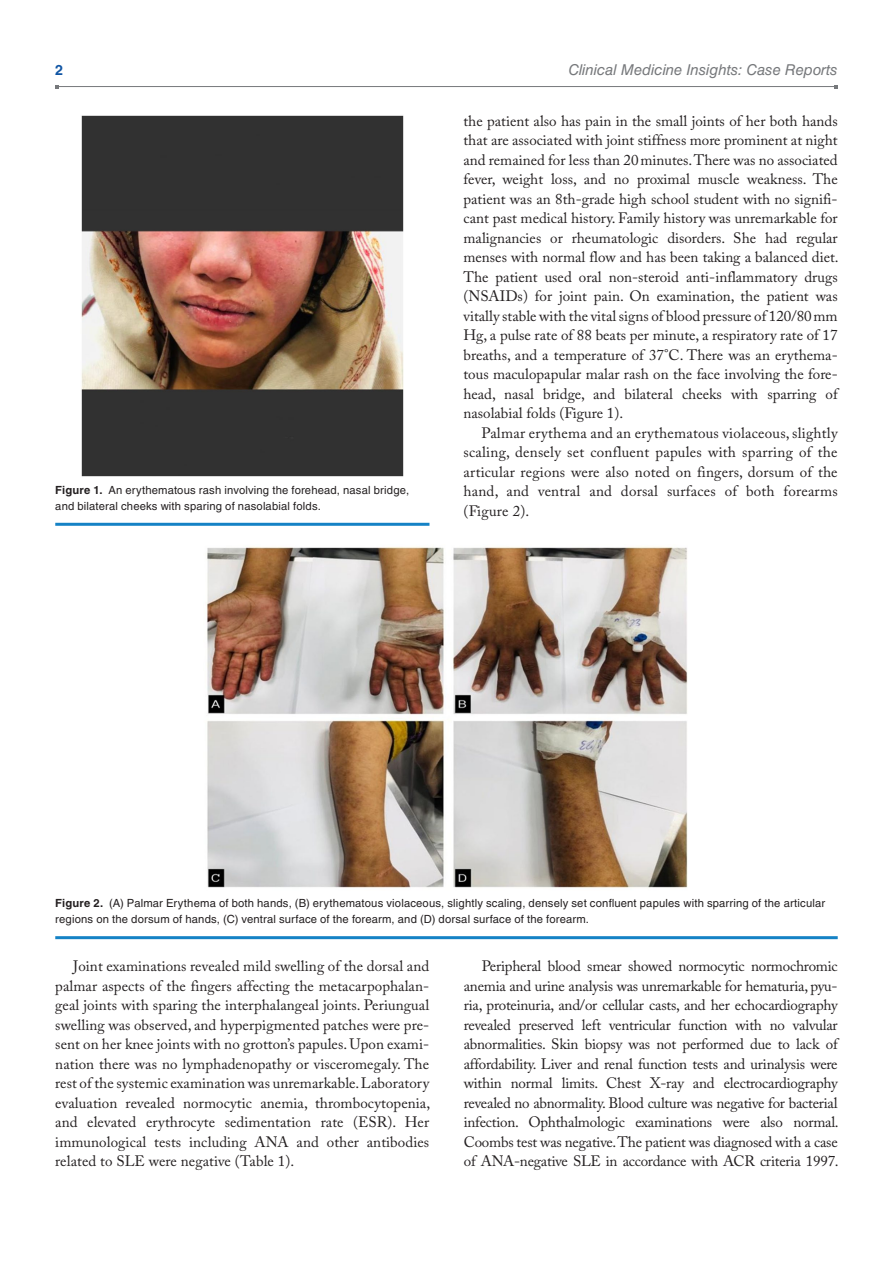
<style>
.page{position:relative;width:893px;height:1263px;background:#fff}
.page>*{position:absolute;margin:0;border:0;box-sizing:border-box;transform-origin:0 0}
.t1{font:15px/19.5px "Adobe Caslon Pro";color:#231f20;text-align:justify}
.t2{font:italic 15px "Helvetica LT Std";letter-spacing:-.005em;color:#76787b}
.t3{font:700 14.25px "Helvetica LT Std";color:#1055a4}
.t4{font:11.25px/16.5px "Helvetica LT Std";letter-spacing:.015em;color:#231f20}
.s1{font-weight:700}
</style>
<div class="page">
<hr style="left:57px;top:86px;width:779px;height:1px;background:#76787b">
<hr style="left:55px;top:523px;width:374px;height:3px;background:#1582c5">
<img style="left:81px;top:115px;width:323px;height:362px">
<hr style="left:55px;top:936px;width:783px;height:3px;background:#1582c5">
<img style="left:206px;top:546px;width:482px;height:342px">
<p class="t3" style="left:55px;top:61px;width:9px">2</p>
<p class="t2" style="left:568px;top:61px;width:271px">Clinical Medicine Insights: Case Reports</p>
<p class="t1" style="left:463px;top:111px;width:377px">the patient also has pain in the small joints of her both hands that are associated with joint stiffness more prominent at night and remained for less than 20minutes. There was no associated fever, weight loss, and no proximal muscle weakness. The patient was an 8th-grade high school student with no signifi&shy;cant past medical history. Family history was unremarkable for malignancies or rheumatologic disorders. She had regular menses with normal flow and has been taking a balanced diet.<br>The patient used oral non-steroid anti-inflammatory drugs (NSAIDs) for joint pain. On examination, the patient was vitally stable with the vital signs of blood pressure of 120/80mm Hg, a pulse rate of 88 beats per minute, a respiratory rate of 17 breaths, and a temperature of 37°C. There was an erythema&shy;tous maculopapular malar rash on the face involving the fore&shy;head, nasal bridge, and bilateral cheeks with sparring of nasolabial folds (Figure 1).</p>
<p class="t1" style="left:463px;top:423px;width:376px;text-indent:18px">Palmar erythema and an erythematous violaceous, slightly scaling, densely set confluent papules with sparring of the articular regions were also noted on fingers, dorsum of the hand, and ventral and dorsal surfaces of both forearms (Figure 2).</p>
<p class="t4" style="left:55px;top:481px;width:355px"><span class="s1">Figure 1.</span> An erythematous rash involving the forehead, nasal bridge, and bilateral cheeks with sparing of nasolabial folds.</p>
<p class="t4" style="left:55px;top:895px;width:771px"><span class="s1">Figure 2.</span> (A) Palmar Erythema of both hands, (B) erythematous violaceous, slightly scaling, densely set confluent papules with sparring of the articular regions on the dorsum of hands, (C) ventral surface of the forearm, and (D) dorsal surface of the forearm.</p>
<p class="t1" style="left:55px;top:956px;width:376px;text-indent:18px">Joint examinations revealed mild swelling of the dorsal and palmar aspects of the fingers affecting the metacarpophalan&shy;geal joints with sparing the interphalangeal joints. Periungual swelling was observed, and hyperpigmented patches were pre&shy;sent on her knee joints with no grotton’s papules. Upon exami&shy;nation there was no lymphadenopathy or visceromegaly. The rest of the systemic examination was unremarkable. Laboratory evaluation revealed normocytic anemia, thrombocytopenia, and elevated erythrocyte sedimentation rate (ESR). Her immunological tests including ANA and other antibodies related to SLE were negative (Table 1).</p>
<p class="t1" style="left:464px;top:956px;width:377px;text-indent:18px">Peripheral blood smear showed normocytic normochromic anemia and urine analysis was unremarkable for hematuria, pyu&shy;ria, proteinuria, and/or cellular casts, and her echocardiography revealed preserved left ventricular function with no valvular abnormalities. Skin biopsy was not performed due to lack of affordability. Liver and renal function tests and urinalysis were within normal limits. Chest X-ray and electrocardiography revealed no abnormality. Blood culture was negative for bacterial infection. Ophthalmologic examinations were also normal.<br>Coombs test was negative. The patient was diagnosed with a case of ANA-negative SLE in accordance with ACR criteria 1997.</p>
</div>
